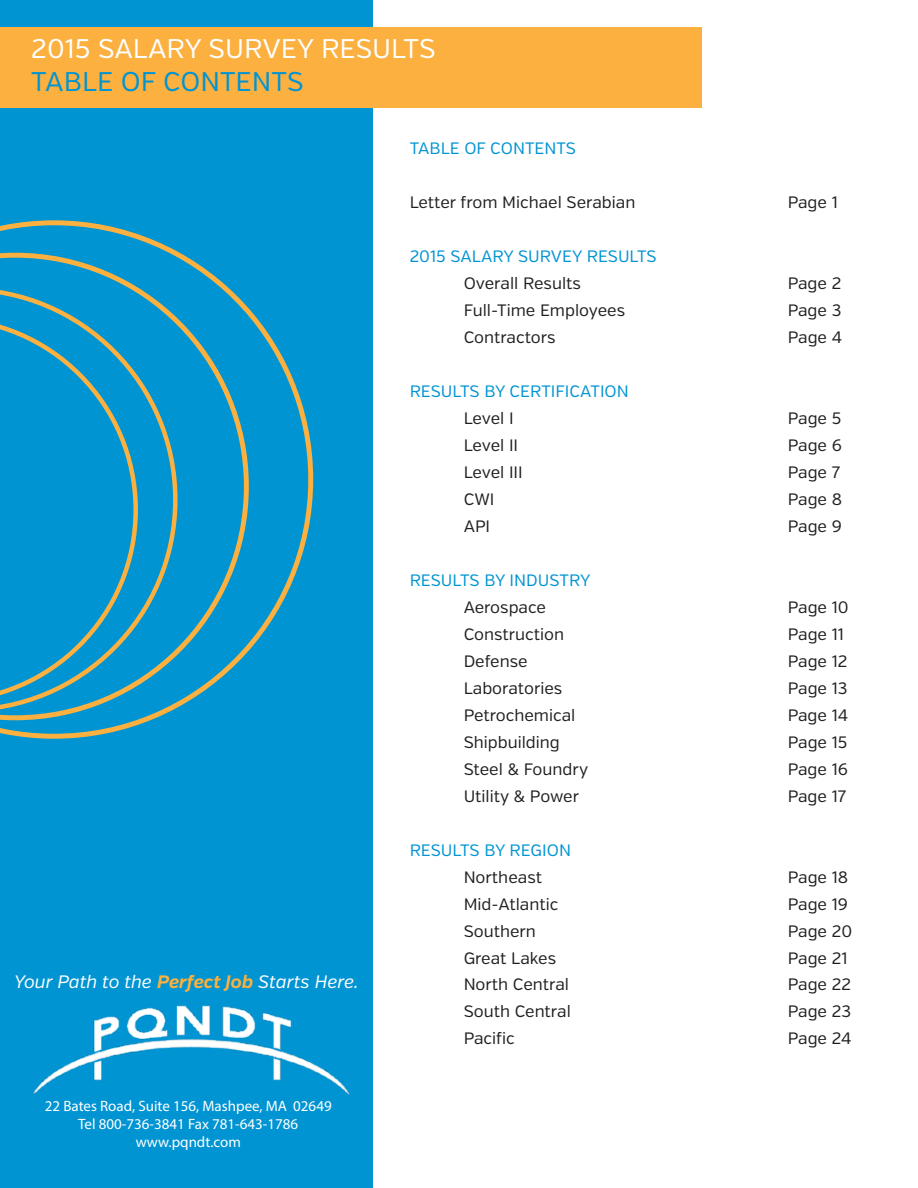
<style>
.page{position:relative;width:918px;height:1188px;background:#fff}
.page>*{position:absolute;margin:0;border:0;box-sizing:border-box;transform-origin:0 0}
.t1{font:27px "Verb";color:#fff}
.t2{font:27px "Verb";color:#0094d3}
.t3{font:italic 18px "Verb";color:#fff}
.t4{font:16.5px "Verb";color:#221f20}
.t5{font:16.5px "Verb";color:#0094d3}
.t6{font:15px/18px "Myriad Pro";color:#fff;text-align:center}
.s1{font-weight:700;color:#fbb03f}
</style>
<div class="page">
<div style="left:0;top:0;width:373px;height:1188px;background:#0094d3"></div>
<div style="left:0;top:27px;width:702px;height:81px;background:#fbb03f"></div>
<svg style="left:0;top:220px;width:313px;height:519px"></svg>
<img style="left:33px;top:1005px;width:318px;height:90px">
<h1 class="t1" style="left:31px;top:33px;width:406px">2015 SALARY SURVEY RESULTS</h1>
<h1 class="t2" style="left:31px;top:65px;width:274px">TABLE OF CONTENTS</h1>
<p class="t3" style="left:14px;top:971px;width:346px">Your Path to the <span class="s1">Perfect Job</span> Starts Here.</p>
<p class="t6" style="left:45px;top:1097px;width:288px">22 Bates Road, Suite 156, Mashpee, MA 02649<br>Tel 800-736-3841 Fax 781-643-1786 www.pqndt.com</p>
<p class="t5" style="left:410px;top:138px;width:168px">TABLE OF CONTENTS</p>
<p class="t4" style="left:410px;top:192px;width:227px">Letter from Michael Serabian</p>
<p class="t4" style="left:788px;top:192px;width:52px">Page 1</p>
<p class="t5" style="left:410px;top:246px;width:249px">2015 SALARY SURVEY RESULTS</p>
<p class="t4" style="left:464px;top:273px;width:119px">Overall Results</p>
<p class="t4" style="left:788px;top:273px;width:55px">Page 2</p>
<p class="t4" style="left:464px;top:300px;width:163px">Full-Time Employees</p>
<p class="t4" style="left:788px;top:300px;width:55px">Page 3</p>
<p class="t4" style="left:464px;top:327px;width:93px">Contractors</p>
<p class="t4" style="left:788px;top:327px;width:56px">Page 4</p>
<p class="t5" style="left:410px;top:381px;width:221px">RESULTS BY CERTIFICATION</p>
<p class="t4" style="left:464px;top:408px;width:51px">Level I</p>
<p class="t4" style="left:788px;top:408px;width:55px">Page 5</p>
<p class="t4" style="left:464px;top:435px;width:56px">Level II</p>
<p class="t4" style="left:788px;top:435px;width:56px">Page 6</p>
<p class="t4" style="left:464px;top:462px;width:61px">Level III</p>
<p class="t4" style="left:788px;top:462px;width:54px">Page 7</p>
<p class="t4" style="left:464px;top:489px;width:32px">CWI</p>
<p class="t4" style="left:788px;top:489px;width:56px">Page 8</p>
<p class="t4" style="left:464px;top:516px;width:28px">API</p>
<p class="t4" style="left:788px;top:516px;width:56px">Page 9</p>
<p class="t5" style="left:410px;top:570px;width:182px">RESULTS BY INDUSTRY</p>
<p class="t4" style="left:464px;top:597px;width:84px">Aerospace</p>
<p class="t4" style="left:788px;top:597px;width:62px">Page 10</p>
<p class="t4" style="left:464px;top:624px;width:102px">Construction</p>
<p class="t4" style="left:788px;top:624px;width:58px">Page 11</p>
<p class="t4" style="left:464px;top:651px;width:66px">Defense</p>
<p class="t4" style="left:788px;top:651px;width:61px">Page 12</p>
<p class="t4" style="left:464px;top:678px;width:100px">Laboratories</p>
<p class="t4" style="left:788px;top:678px;width:61px">Page 13</p>
<p class="t4" style="left:464px;top:705px;width:113px">Petrochemical</p>
<p class="t4" style="left:788px;top:705px;width:62px">Page 14</p>
<p class="t4" style="left:464px;top:732px;width:98px">Shipbuilding</p>
<p class="t4" style="left:788px;top:732px;width:61px">Page 15</p>
<p class="t4" style="left:464px;top:759px;width:126px">Steel &amp; Foundry</p>
<p class="t4" style="left:788px;top:759px;width:62px">Page 16</p>
<p class="t4" style="left:464px;top:786px;width:117px">Utility &amp; Power</p>
<p class="t4" style="left:788px;top:786px;width:60px">Page 17</p>
<p class="t5" style="left:410px;top:840px;width:163px">RESULTS BY REGION</p>
<p class="t4" style="left:464px;top:867px;width:80px">Northeast</p>
<p class="t4" style="left:788px;top:867px;width:62px">Page 18</p>
<p class="t4" style="left:464px;top:894px;width:96px">Mid-Atlantic</p>
<p class="t4" style="left:788px;top:894px;width:62px">Page 19</p>
<p class="t4" style="left:464px;top:921px;width:74px">Southern</p>
<p class="t4" style="left:788px;top:921px;width:66px">Page 20</p>
<p class="t4" style="left:464px;top:948px;width:94px">Great Lakes</p>
<p class="t4" style="left:788px;top:948px;width:61px">Page 21</p>
<p class="t4" style="left:464px;top:975px;width:107px">North Central</p>
<p class="t4" style="left:788px;top:975px;width:65px">Page 22</p>
<p class="t4" style="left:464px;top:1002px;width:109px">South Central</p>
<p class="t4" style="left:788px;top:1002px;width:65px">Page 23</p>
<p class="t4" style="left:464px;top:1029px;width:53px">Pacific</p>
<p class="t4" style="left:788px;top:1029px;width:65px">Page 24</p>
</div>
